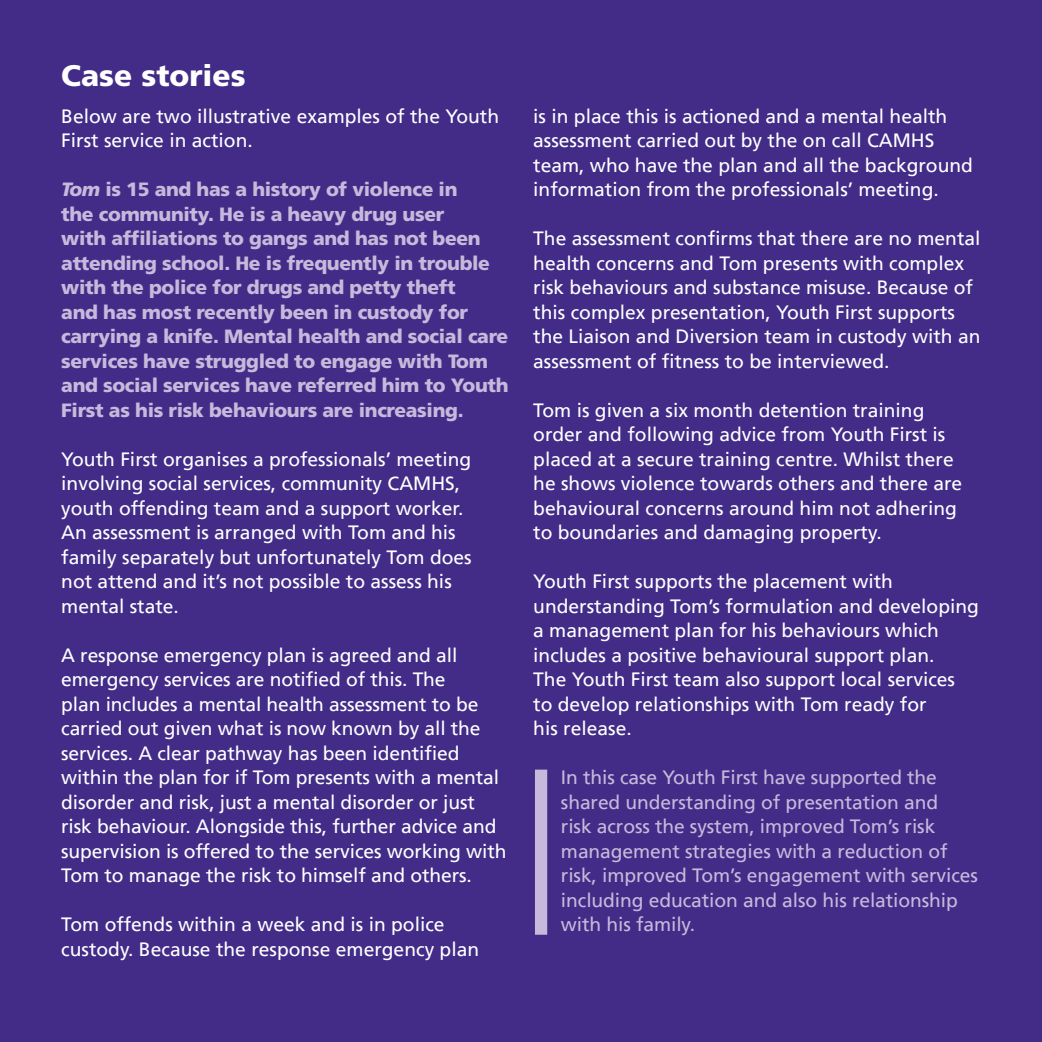
<style>
.page{position:relative;width:1042px;height:1042px;background:#422c88}
.page>*{position:absolute;margin:0;border:0;box-sizing:border-box;transform-origin:0 0}
.t1{font:900 29.75px "Frutiger LT Std";color:#fff}
.t2{font:19.25px/24.5px "Frutiger";color:#fff}
.t3{font:900 19.25px/24.5px "Frutiger LT Std";letter-spacing:-.02em;color:#c7b9db}
.t4{font:19.25px/24.5px "Frutiger";letter-spacing:-.005em;color:#c7b9db}
.s1{font-style:italic}
</style>
<div class="page">
<div style="left:535px;top:769px;width:12px;height:166px;background:#c7b9db"></div>
<h1 class="t1" style="left:61px;top:63px;width:186px">Case stories</h1>
<p class="t2" style="left:61px;top:105px;width:439px">Below are two illustrative examples of the Youth<br>First service in action.</p>
<p class="t3" style="left:61px;top:179px;width:449px"><span class="s1">Tom</span> is 15 and has a history of violence in<br>the community. He is a heavy drug user<br>with affiliations to gangs and has not been attending school. He is frequently in trouble with the police for drugs and petty theft<br>and has most recently been in custody for carrying a knife. Mental health and social care services have struggled to engage with Tom and social services have referred him to Youth First as his risk behaviours are increasing.</p>
<p class="t2" style="left:61px;top:448px;width:412px">Youth First organises a professionals’ meeting involving social services, community CAMHS, youth offending team and a support worker.<br>An assessment is arranged with Tom and his family separately but unfortunately Tom does not attend and it’s not possible to assess his mental state.</p>
<p class="t2" style="left:61px;top:644px;width:447px">A response emergency plan is agreed and all emergency services are noti昀椀ed of this. The<br>plan includes a mental health assessment to be carried out given what is now known by all the services. A clear pathway has been identi昀椀ed within the plan for if Tom presents with a mental disorder and risk, just a mental disorder or just risk behaviour. Alongside this, further advice and supervision is offered to the services working with Tom to manage the risk to himself and others.</p>
<p class="t2" style="left:61px;top:914px;width:419px">Tom offends within a week and is in police custody. Because the response emergency plan</p>
<p class="t2" style="left:533px;top:105px;width:441px">is in place this is actioned and a mental health assessment carried out by the on call CAMHS team, who have the plan and all the background information from the professionals’ meeting.</p>
<p class="t2" style="left:533px;top:226px;width:449px">The assessment con昀椀rms that there are no mental health concerns and Tom presents with complex risk behaviours and substance misuse. Because of this complex presentation, Youth First supports the Liaison and Diversion team in custody with an assessment of 昀椀tness to be interviewed.</p>
<p class="t2" style="left:533px;top:399px;width:430px">Tom is given a six month detention training order and following advice from Youth First is placed at a secure training centre. Whilst there he shows violence towards others and there are behavioural concerns around him not adhering to boundaries and damaging property.</p>
<p class="t2" style="left:533px;top:571px;width:447px">Youth First supports the placement with understanding Tom’s formulation and developing a management plan for his behaviours which includes a positive behavioural support plan.<br>The Youth First team also support local services to develop relationships with Tom ready for<br>his release.</p>
<p class="t4" style="left:561px;top:767px;width:418px">In this case Youth First have supported the shared understanding of presentation and<br>risk across the system, improved Tom’s risk management strategies with a reduction of risk, improved Tom’s engagement with services including education and also his relationship with his family.</p>
</div>
